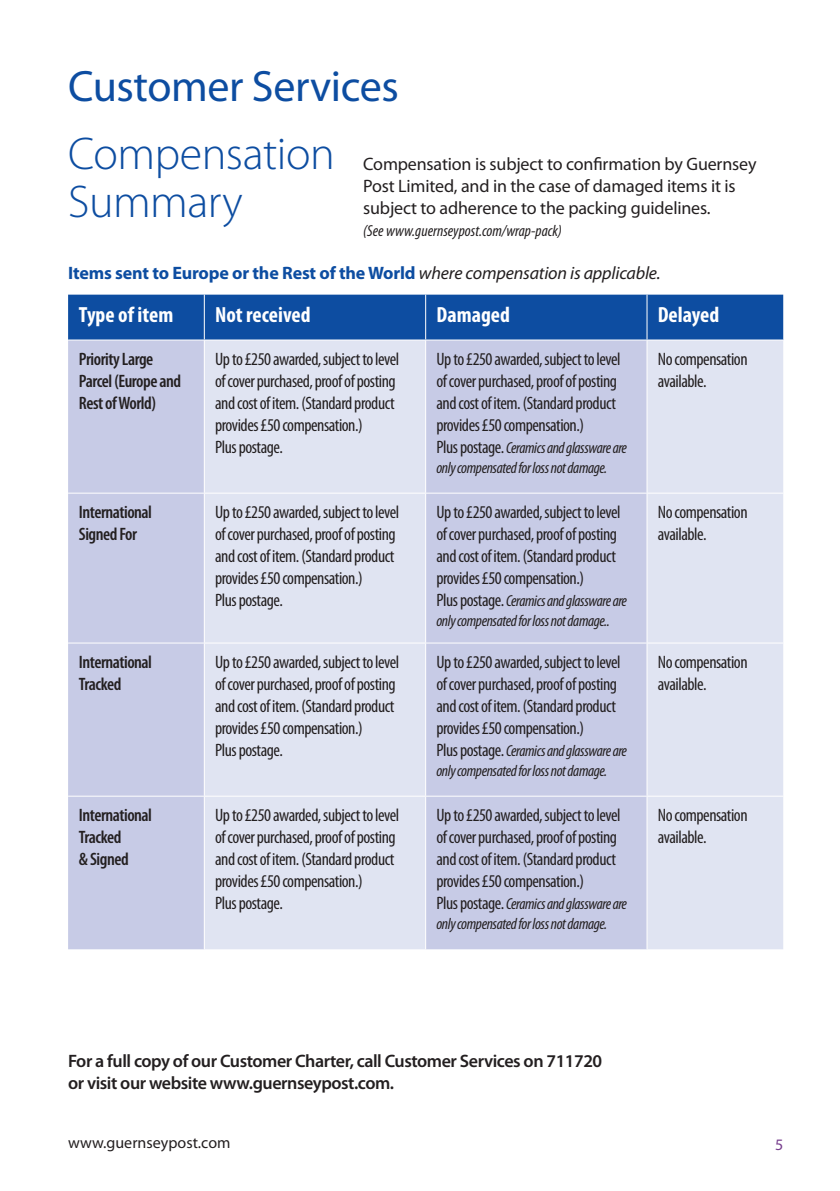
<style>
.page{position:relative;width:840px;height:1191px;background:#fff}
.page>*{position:absolute;margin:0;border:0;box-sizing:border-box;transform-origin:0 0}
.t1{font:300 46px/48px "Myriad Pro";letter-spacing:-.01em;color:#0d4da1}
.t2{font:44px "Myriad Pro";letter-spacing:-.01em;color:#0d4da1}
.t3{font:700 condensed 22px "Myriad Pro";color:#fff}
.t4{font:condensed 18px/22px "Myriad Pro";letter-spacing:-.025em;color:#231f20}
.t5{font:18px/22px "Myriad Pro";letter-spacing:-.01em;color:#231f20}
.t6{font:600 condensed 18px/22px "Myriad Pro";letter-spacing:-.025em;color:#231f20}
.t7{font:600 18px/21.6px "Myriad Pro";letter-spacing:-.025em;color:#231f20}
.t8{font:700 18px "Myriad Pro";letter-spacing:-.01em;color:#0d4da1}
.t9{font:italic condensed 16px/20px "Myriad Pro";letter-spacing:-.025em;color:#231f20}
.t10{font:italic condensed 16px "Myriad Pro";color:#231f20}
.t11{font:16px "Myriad Pro";color:#231f20}
.t12{font:16px "Myriad Pro";color:#773e8d}
.s1{font-weight:400;font-style:italic;color:#231f20}
.s2{font-style:normal;font-size:18px}
</style>
<div class="page">
<div style="left:68px;top:295px;width:714px;height:44px;background:#0d4da1"></div>
<div style="left:68px;top:340px;width:136px;height:609px;background:#c7cbe6"></div>
<svg style="left:205px;top:340px;width:577px;height:609px;fill:#e0e4f2"></svg>
<hr style="left:204px;top:295px;width:1px;height:44px;background:#fff">
<hr style="left:425px;top:295px;width:1px;height:44px;background:#fff">
<hr style="left:646px;top:295px;width:1px;height:44px;background:#fff">
<hr style="left:425px;top:340px;width:1px;height:152px;background:#fff">
<hr style="left:646px;top:340px;width:1px;height:152px;background:#fff">
<hr style="left:68px;top:492px;width:136px;height:1px;background:#fff">
<hr style="left:204px;top:492px;width:221px;height:1px;background:#fff">
<hr style="left:425px;top:492px;width:221px;height:1px;background:#fff">
<hr style="left:425px;top:493px;width:1px;height:149px;background:#fff">
<hr style="left:646px;top:492px;width:136px;height:1px;background:#fff">
<hr style="left:646px;top:493px;width:1px;height:149px;background:#fff">
<hr style="left:68px;top:642px;width:136px;height:1px;background:#fff">
<hr style="left:204px;top:642px;width:221px;height:1px;background:#fff">
<hr style="left:425px;top:642px;width:221px;height:1px;background:#fff">
<hr style="left:425px;top:643px;width:1px;height:152px;background:#fff">
<hr style="left:646px;top:642px;width:136px;height:1px;background:#fff">
<hr style="left:646px;top:643px;width:1px;height:152px;background:#fff">
<hr style="left:68px;top:795px;width:136px;height:1px;background:#fff">
<hr style="left:204px;top:795px;width:221px;height:1px;background:#fff">
<hr style="left:425px;top:795px;width:221px;height:1px;background:#fff">
<hr style="left:425px;top:796px;width:1px;height:153px;background:#fff">
<hr style="left:646px;top:795px;width:136px;height:1px;background:#fff">
<hr style="left:646px;top:796px;width:1px;height:153px;background:#fff">
<h2 class="t2" style="left:68px;top:59px;width:332px">Customer Services</h2>
<h1 class="t1" style="left:68px;top:131px;width:268px">Compensation<br>Summary</h1>
<p class="t5" style="left:363px;top:153px;width:394px">Compensation is subject to confirmation by Guernsey<br>Post Limited, and in the case of damaged items it is subject to adherence to the packing guidelines.</p>
<p class="t10" style="left:363px;top:221px;width:200px">(See www.guernseypost.com/wrap-pack)</p>
<p class="t8" style="left:68px;top:261px;width:593px">Items sent to Europe or the Rest of the World <span class="s1">where compensation is applicable.</span></p>
<p class="t3" style="left:79px;top:301px;width:96px">Type of item</p>
<p class="t3" style="left:215px;top:301px;width:97px">Not received</p>
<p class="t3" style="left:436px;top:301px;width:75px">Damaged</p>
<p class="t3" style="left:657px;top:301px;width:63px">Delayed</p>
<p class="t6" style="left:79px;top:348px;width:104px">Priority Large<br>Parcel (Europe and<br>Rest of World)</p>
<p class="t4" style="left:215px;top:348px;width:186px">Up to £250 awarded, subject to level of cover purchased, proof of posting and cost of item. (Standard product provides £50 compensation.)<br>Plus postage.</p>
<p class="t4" style="left:436px;top:348px;width:186px">Up to £250 awarded, subject to level of cover purchased, proof of posting and cost of item. (Standard product provides £50 compensation.)</p>
<p class="t4" style="left:657px;top:348px;width:91px">No compensation available.</p>
<p class="t9" style="left:436px;top:437px;width:192px"><span class="s2">Plus postage.</span> Ceramics and glassware are only compensated for loss not damage.</p>
<p class="t6" style="left:79px;top:501px;width:75px">International<br>Signed For</p>
<p class="t4" style="left:215px;top:501px;width:186px">Up to £250 awarded, subject to level of cover purchased, proof of posting and cost of item. (Standard product provides £50 compensation.)<br>Plus postage.</p>
<p class="t4" style="left:436px;top:501px;width:186px">Up to £250 awarded, subject to level of cover purchased, proof of posting and cost of item. (Standard product provides £50 compensation.)</p>
<p class="t9" style="left:436px;top:590px;width:192px"><span class="s2">Plus postage.</span> Ceramics and glassware are only compensated for loss not damage..</p>
<p class="t6" style="left:79px;top:651px;width:75px">International<br>Tracked</p>
<p class="t4" style="left:215px;top:650px;width:186px">Up to £250 awarded, subject to level of cover purchased, proof of posting and cost of item. (Standard product provides £50 compensation.)<br>Plus postage.</p>
<p class="t4" style="left:436px;top:650px;width:186px">Up to £250 awarded, subject to level of cover purchased, proof of posting and cost of item. (Standard product provides £50 compensation.)</p>
<p class="t9" style="left:436px;top:740px;width:192px"><span class="s2">Plus postage.</span> Ceramics and glassware are only compensated for loss not damage.</p>
<p class="t6" style="left:79px;top:804px;width:75px">International<br>Tracked<br>&amp; Signed</p>
<p class="t4" style="left:215px;top:804px;width:186px">Up to £250 awarded, subject to level of cover purchased, proof of posting and cost of item. (Standard product provides £50 compensation.)<br>Plus postage.</p>
<p class="t4" style="left:436px;top:804px;width:186px">Up to £250 awarded, subject to level of cover purchased, proof of posting and cost of item. (Standard product provides £50 compensation.)</p>
<p class="t9" style="left:436px;top:893px;width:192px"><span class="s2">Plus postage.</span> Ceramics and glassware are only compensated for loss not damage.</p>
<p class="t4" style="left:657px;top:501px;width:91px">No compensation available.</p>
<p class="t4" style="left:657px;top:650px;width:91px">No compensation available.</p>
<p class="t4" style="left:657px;top:804px;width:91px">No compensation available.</p>
<p class="t7" style="left:68px;top:1050px;width:535px">For a full copy of our Customer Charter, call Customer Services on 711720 or visit our website www.guernseypost.com.</p>
<p class="t11" style="left:68px;top:1133px;width:164px">www.guernseypost.com</p>
<p class="t12" style="left:774px;top:1134px;width:10px">5</p>
</div>
